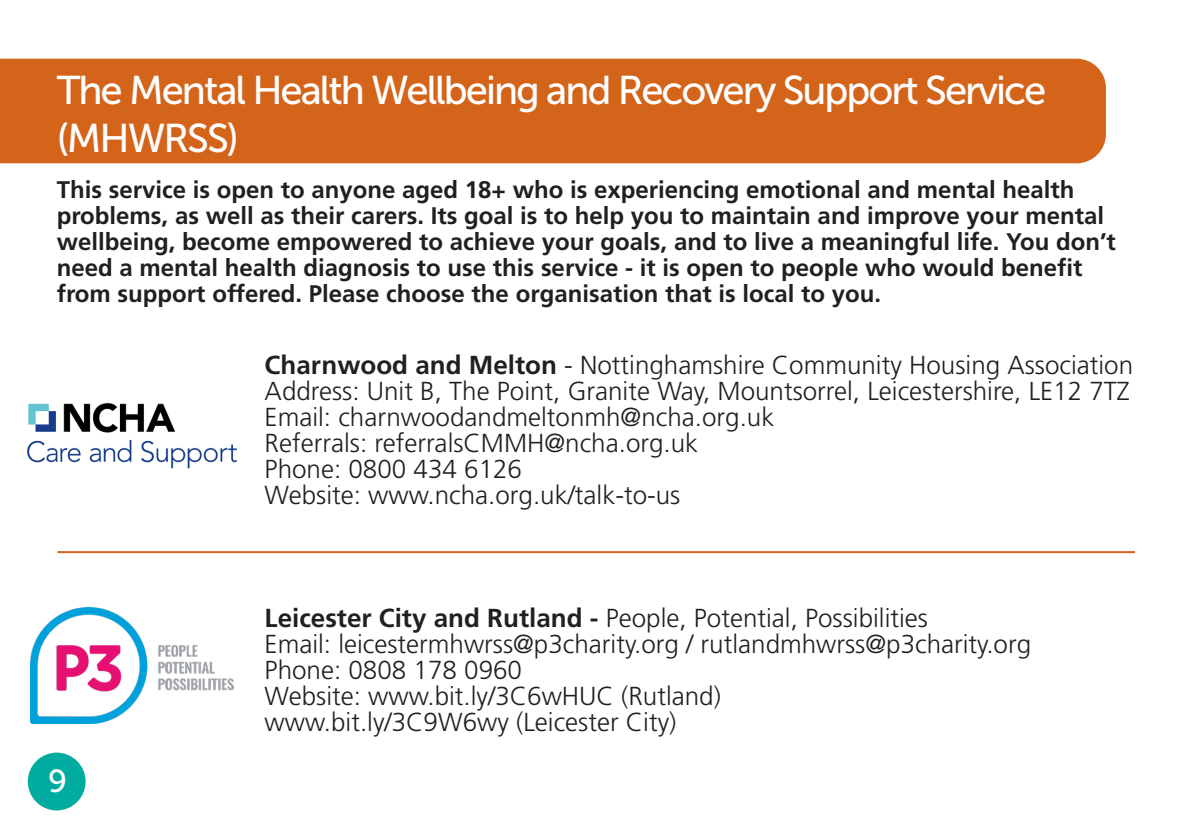
<style>
.page{position:relative;width:1191px;height:840px;background:#fff}
.page>*{position:absolute;margin:0;border:0;box-sizing:border-box;transform-origin:0 0}
.t1{font:40px/48px "Museo Sans 500";letter-spacing:-.05em;color:#fff}
.t2{font:31.8px "Museo Sans 500";color:#fff}
.BodyText{font:300 26px/26px "Frutiger LT Std";color:#231f20}
.BodyText-2{font:700 24px/26px "Frutiger LT Std";color:#231f20}
.s1{font-weight:700}
</style>
<div class="page">
<div style="left:0;top:59px;width:1106px;height:104px;background:#d3641a"></div>
<img style="left:27px;top:402px;width:210px;height:67px">
<img style="left:31px;top:607px;width:202px;height:116px">
<div style="left:28px;top:752px;width:58px;height:58px;background:#00aca0;border-radius:50%"></div>
<hr style="left:57px;top:551px;width:1078px;height:2px;background:#d3641a">
<p class="t1" style="left:57px;top:67px;width:991px">The Mental Health Wellbeing and Recovery Support Service (MHWRSS)</p>
<p class="BodyText-2" style="left:57px;top:176px;width:1060px">This service is open to anyone aged 18+ who is experiencing emotional and mental health problems, as well as their carers. Its goal is to help you to maintain and improve your mental wellbeing, become empowered to achieve your goals, and to live a meaningful life. You don’t need a mental health diagnosis to use this service - it is open to people who would benefit from support offered. Please choose the organisation that is local to you.</p>
<p class="BodyText" style="left:265px;top:352px;width:870px"><span class="s1">Charnwood and Melton</span> - Nottinghamshire Community Housing Association Address: Unit B, The Point, Granite Way, Mountsorrel, Leicestershire, LE12 7TZ Email: charnwoodandmeltonmh@ncha.org.uk<br>Referrals: referralsCMMH@ncha.org.uk<br>Phone: 0800 434 6126<br>Website: www.ncha.org.uk/talk-to-us</p>
<p class="t2" style="left:48px;top:763px;width:21px">9</p>
<p class="BodyText" style="left:265px;top:605px;width:768px"><span class="s1">Leicester City and Rutland -</span> People, Potential, Possibilities<br>Email: leicestermhwrss@p3charity.org / rutlandmhwrss@p3charity.org Phone: 0808 178 0960<br>Website: www.bit.ly/3C6wHUC (Rutland)<br>www.bit.ly/3C9W6wy (Leicester City)</p>
</div>
